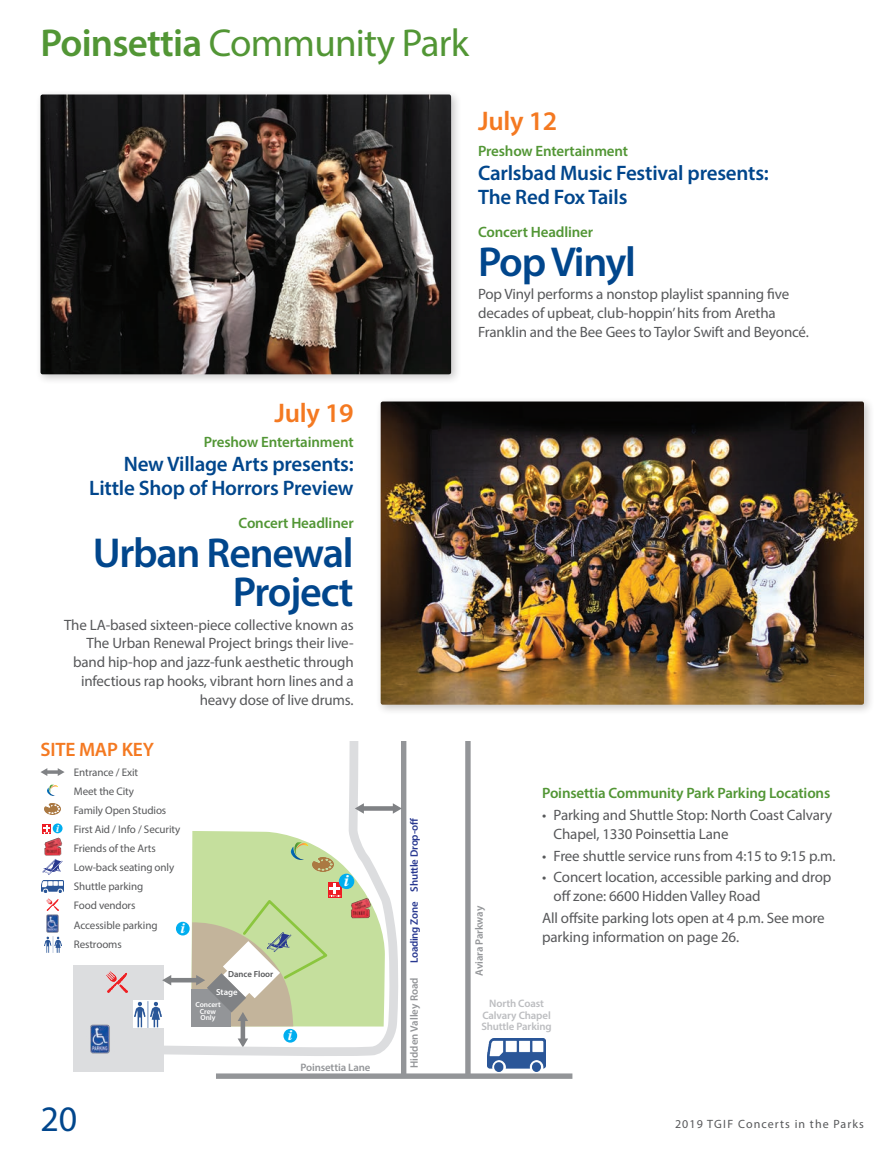
<style>
.page{position:relative;width:891px;height:1161px;background:#fff}
.page>*{position:absolute;margin:0;border:0;box-sizing:border-box;transform-origin:0 0}
.t1{font:600 42px/39px "Myriad Pro";letter-spacing:-.03em;color:#01468c;text-align:right}
.t2{font:39px "Myriad Pro";letter-spacing:-.02em;color:#529635}
.t3{font:36px "Myriad Pro";color:#01468c}
.t4{font:600 27px "Myriad Pro";letter-spacing:-.01em;color:#f47921}
.t5{font:600 21px/24px "Myriad Pro";letter-spacing:-.01em;color:#01468c;text-align:right}
.t6{font:600 19.5px "Myriad Pro";letter-spacing:-.01em;color:#f47921}
.t7{font:italic 700 15.3px "Utopia";color:#fff}
.t8{font:15px/18.8px "Myriad Pro";letter-spacing:-.01em;color:#57585a}
.t9{font:600 15px "Myriad Pro";letter-spacing:-.01em;color:#529635}
.t10{font:italic 700 13.65px "Utopia";color:#fff}
.t11{font:12px "Myriad Pro";letter-spacing:.09em;color:#57585a}
.t12{font:11.1px/19px "Myriad Pro";letter-spacing:-.01em;color:#57585a}
.t13{font:600 10.8px "Myriad Pro";letter-spacing:-.01em;color:#939598}
.t14{font:600 10.8px/11.6px "Myriad Pro";letter-spacing:-.01em;color:#bcbdc0;text-align:center}
.t15{font:600 10.8px "Myriad Pro";letter-spacing:-.02em;color:#283890}
.t16{font:italic 700 9.75px "Utopia";color:#fff}
.t17{font:600 8.85px "Myriad Pro";color:#57585a}
.t18{font:600 8.85px "Myriad Pro";color:#fff}
.t19{font:600 7.5px/6.9px "Myriad Pro";color:#fff;text-align:center}
.s1{font-weight:600}
</style>
<div class="page">
<div style="left:35px;top:89px;width:427px;height:297px;background:#231f20;opacity:.25"></div>
<img style="left:40px;top:94px;width:411px;height:280px">
<div style="left:375px;top:396px;width:500px;height:320px;background:#231f20;opacity:.25"></div>
<img style="left:381px;top:402px;width:483px;height:303px">
<div style="left:73px;top:965px;width:91px;height:107px;background:#dcdddf"></div>
<svg style="left:146px;top:741px;width:252px;height:315px"></svg>
<div style="left:216px;top:1073px;width:356px;height:6px;background:#939598"></div>
<div style="left:401px;top:741px;width:5px;height:336px;background:#939598"></div>
<div style="left:465px;top:741px;width:6px;height:333px;background:#939598"></div>
<div style="left:362px;top:806px;width:32px;height:5px;background:#808285"></div>
<svg style="left:355px;top:803px;width:9px;height:11px"></svg>
<svg style="left:393px;top:803px;width:8px;height:11px"></svg>
<img style="left:487px;top:1039px;width:59px;height:32px">
<div style="left:133px;top:1001px;width:30px;height:27px;background:#fff"></div>
<img style="left:134px;top:1002px;width:28px;height:25px">
<img style="left:90px;top:1024px;width:20px;height:29px">
<div style="left:176px;top:922px;width:14px;height:14px;background:#00aeef;border-radius:50%"></div>
<div style="left:283px;top:1029px;width:14px;height:14px;background:#00aeef;border-radius:50%"></div>
<svg style="left:191px;top:831px;width:194px;height:196px;background:#c7d5a7"></svg>
<img style="left:107px;top:972px;width:20px;height:20px">
<svg style="left:47px;top:770px;width:11px;height:4px"></svg>
<svg style="left:40px;top:768px;width:7px;height:8px"></svg>
<svg style="left:58px;top:768px;width:7px;height:8px"></svg>
<svg style="left:47px;top:785px;width:11px;height:11px"></svg>
<img style="left:41px;top:880px;width:23px;height:12px">
<img style="left:44px;top:937px;width:17px;height:16px">
<img style="left:46px;top:915px;width:13px;height:17px">
<img style="left:44px;top:837px;width:19px;height:19px">
<svg style="left:43px;top:824px;width:8px;height:10px"></svg>
<svg style="left:43px;top:825px;width:7px;height:8px"></svg>
<div style="left:53px;top:823px;width:10px;height:10px;background:#00aeef;border-radius:50%"></div>
<svg style="left:43px;top:859px;width:20px;height:16px"></svg>
<img style="left:44px;top:803px;width:17px;height:12px">
<svg style="left:46px;top:898px;width:13px;height:13px"></svg>
<h2 class="t2" style="left:40px;top:19px;width:430px"><span class="s1">Poinsettia</span> Community Park</h2>
<h3 class="t4" style="left:478px;top:104px;width:81px">July 12</h3>
<p class="t9" style="left:478px;top:141px;width:152px">Preshow Entertainment</p>
<h3 class="t5" style="left:478px;top:160px;width:292px;text-align:left">Carlsbad Music Festival presents:<br>The Red Fox Tails</h3>
<p class="t9" style="left:478px;top:222px;width:117px">Concert Headliner</p>
<h1 class="t1" style="left:478px;top:241px;width:160px">Pop Vinyl</h1>
<p class="t8" style="left:478px;top:284px;width:332px">Pop Vinyl performs a nonstop playlist spanning five decades of upbeat, club-hoppin’ hits from Aretha<br>Franklin and the Bee Gees to Taylor Swift and Beyoncé.</p>
<h3 class="t4" style="left:274px;top:396px;width:81px">July 19</h3>
<p class="t9" style="left:204px;top:433px;width:152px">Preshow Entertainment</p>
<h3 class="t5" style="left:89px;top:452px;width:266px">New Village Arts presents:<br>Little Shop of Horrors Preview</h3>
<p class="t9" style="left:239px;top:514px;width:117px">Concert Headliner</p>
<h1 class="t1" style="left:93px;top:533px;width:263px">Urban Renewal<br>Project</h1>
<p class="t8" style="left:64px;top:615px;width:291px;text-align:right">The LA-based sixteen-piece collective known as The Urban Renewal Project brings their live&shy;band hip-hop and jazz-funk aesthetic through infectious rap hooks, vibrant horn lines and a heavy dose of live drums.</p>
<h3 class="t6" style="left:40px;top:737px;width:115px">SITE MAP KEY</h3>
<p class="t16" style="left:56px;top:823px;width:5px">i</p>
<p class="t12" style="left:74px;top:763px;width:108px">Entrance / Exit<br>Meet the City<br>Family Open Studios<br>First Aid / Info / Security<br>Friends of the Arts<br>Low-back seating only<br>Shuttle parking<br>Food vendors<br>Accessible parking<br>Restrooms</p>
<p class="t10" style="left:180px;top:921px;width:6px">i</p>
<p class="t17" style="left:228px;top:969px;width:47px">Dance Floor</p>
<p class="t18" style="left:216px;top:986px;width:23px">Stage</p>
<p class="t19" style="left:195px;top:1001px;width:27px">Concert<br>Crew<br>Only</p>
<h3 class="t3" style="left:40px;top:1097px;width:38px">20</h3>
<p class="t7" style="left:344px;top:872px;width:7px">i</p>
<p class="t10" style="left:288px;top:1028px;width:6px">i</p>
<p class="t13" style="left:300px;top:1061px;width:72px">Poinsettia Lane</p>
<p class="t15" style="left:407px;top:963px;width:140px;rotate:-90deg">Loading Zone Shuttle Drop-o</p>
<p class="t13" style="left:407px;top:1068px;width:92px;rotate:-90deg">Hidden Valley Road</p>
<p class="t13" style="left:472px;top:976px;width:71px;rotate:-90deg">Aviara Parkway</p>
<p class="t9" style="left:542px;top:784px;width:290px">Poinsettia Community Park Parking Locations</p>
<p class="t8" style="left:554px;top:806px;width:280px;text-indent:-11px">• Parking and Shuttle Stop: North Coast Calvary<br>Chapel, 1330 Poinsettia Lane</p>
<p class="t8" style="left:542px;top:846px;width:295px">• Free shuttle service runs from 4:15 to 9:15 p.m.</p>
<p class="t8" style="left:554px;top:868px;width:279px;text-indent:-11px">• Concert location, accessible parking and drop off zone: 6600 Hidden Valley Road</p>
<p class="t8" style="left:542px;top:908px;width:284px">All offsite parking lots open at 4 p.m. See more parking information on page 26.</p>
<p class="t14" style="left:481px;top:997px;width:72px">North Coast<br>Calvary Chapel<br>Shuttle Parking</p>
<p class="t11" style="left:675px;top:1117px;width:190px">2019 TGIF Concerts in the Parks</p>
</div>
